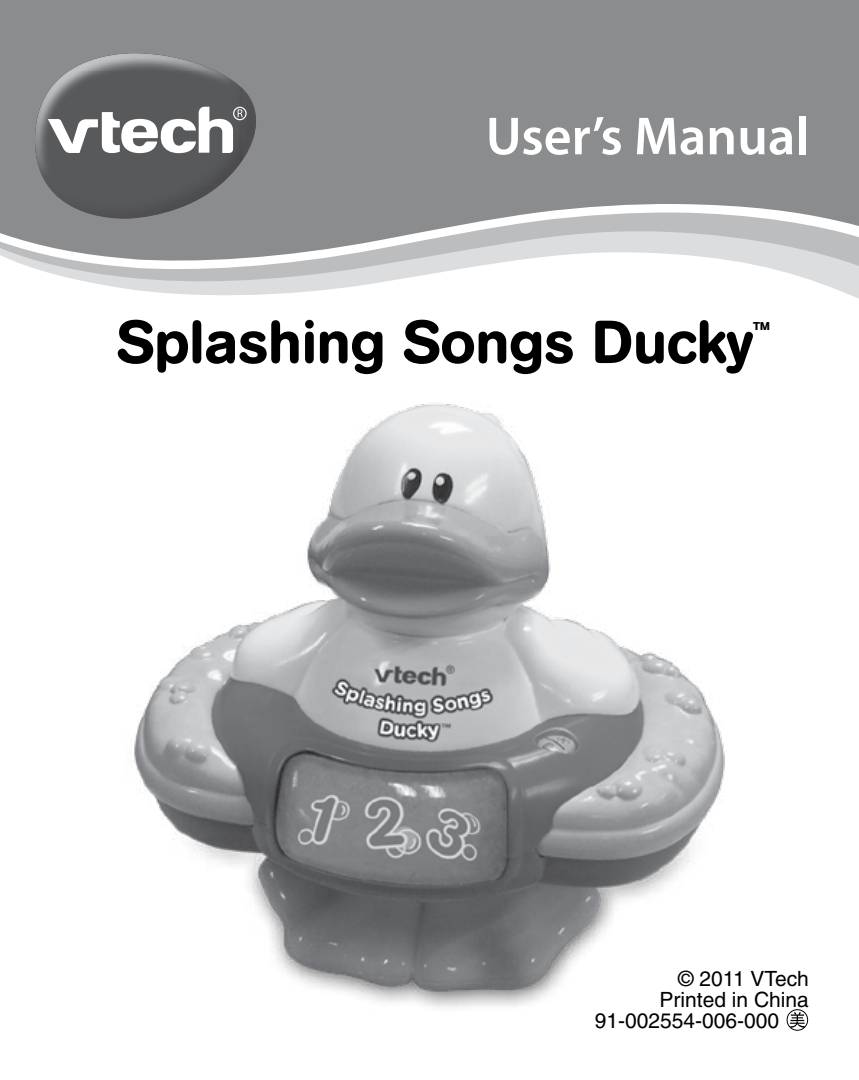
<style>
.page{position:relative;width:859px;height:1080px;background:#fff}
.page>*{position:absolute;margin:0;border:0;box-sizing:border-box;transform-origin:0 0}
.t1{font:500 60px "AG Book Rounded";color:#000}
.t2{font:600 54px "Myriad Pro";color:#fff}
.t3{font:500 24px "AG Book Rounded";color:#000}
.t4{font:21px "Helvetica";color:#000}
</style>
<div class="page">
<svg style="left:100px;top:284px;width:759px;height:15px"></svg>
<svg style="left:47px;top:272px;width:812px;height:12px"></svg>
<svg style="left:19px;top:263px;width:840px;height:9px"></svg>
<svg style="left:0;top:0;width:859px;height:263px;background:#959799"></svg>
<div style="left:35px;top:53px;width:230px;height:166px;background:#8a8c8e"></div>
<img style="left:47px;top:185px;width:173px;height:34px">
<img style="left:243px;top:89px;width:13px;height:71px">
<img style="left:69px;top:53px;width:147px;height:18px">
<img style="left:35px;top:71px;width:208px;height:114px">
<svg style="left:48px;top:107px;width:199px;height:46px"></svg>
<div style="left:787px;top:1009px;width:21px;height:22px;border:1px solid #000;border-radius:50%"></div>
<svg style="left:790px;top:1012px;width:15px;height:16px"></svg>
<img style="left:134px;top:403px;width:591px;height:604px">
<h2 class="t2" style="left:486px;top:102px;width:325px">User’s Manual</h2>
<h1 class="t1" style="left:117px;top:307px;width:638px">Splashing Songs Ducky</h1>
<p class="t3" style="left:753px;top:317px;width:18px">™</p>
<p class="t4" style="left:678px;top:966px;width:132px">© 2011 VTech</p>
<p class="t4" style="left:659px;top:987px;width:151px">Printed in China</p>
<p class="t4" style="left:595px;top:1008px;width:186px">91-002554-006-000</p>
</div>
